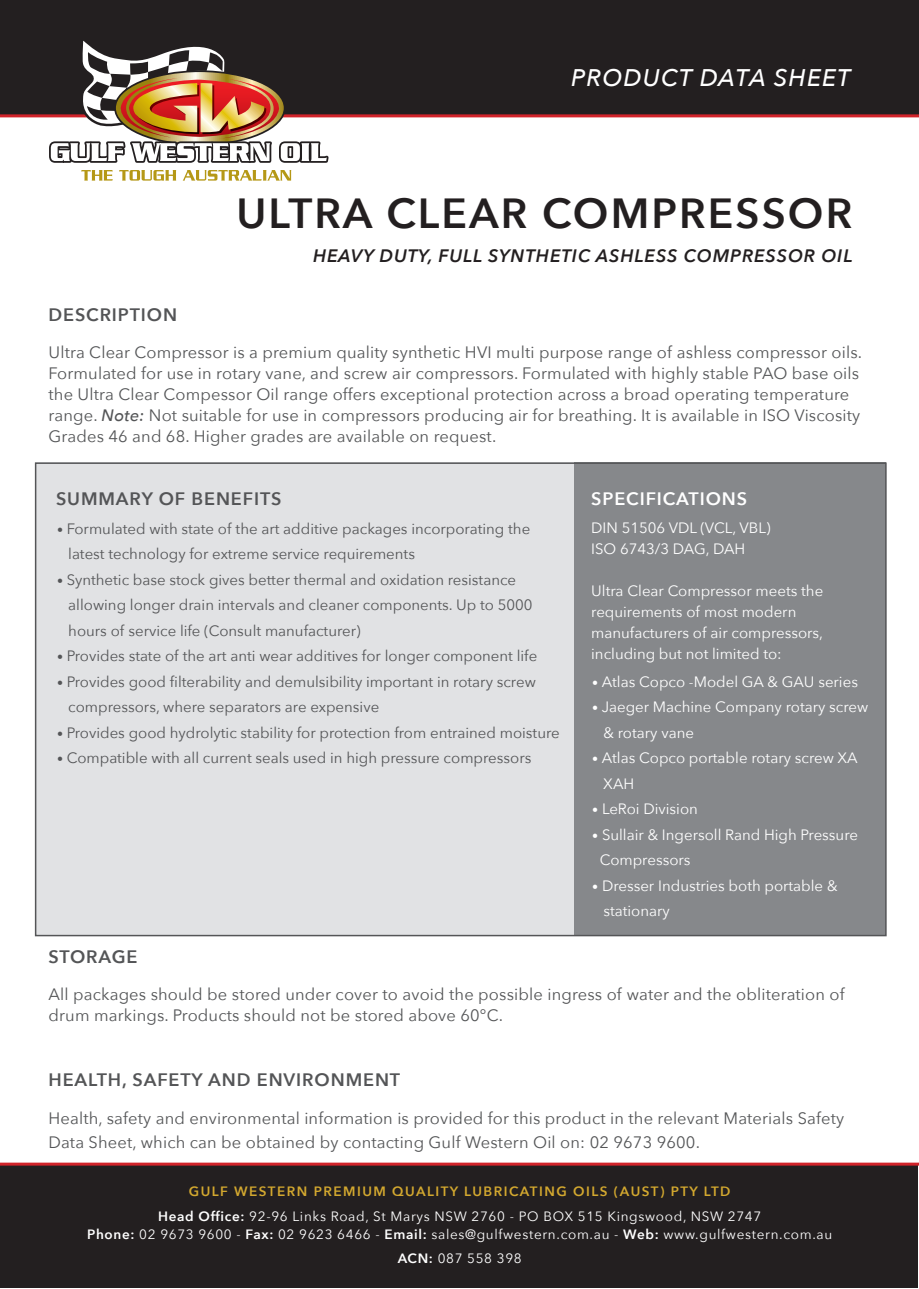
<style>
.page{position:relative;width:919px;height:1289px;background:#fff}
.page>*{position:absolute;margin:0;border:0;box-sizing:border-box;transform-origin:0 0}
.t1{font:600 42px "Avenir Next";letter-spacing:.05em;color:#231f20}
.t2{font:italic 500 24px "Avenir Next";letter-spacing:.05em;color:#fff}
.t3{font:600 18px "Avenir Next";letter-spacing:.05em;color:#545557}
.t4{font:italic 600 18px "Avenir Next";letter-spacing:.05em;color:#231f20}
.t5{font:600 18px "Avenir Next";letter-spacing:.05em;color:#fff}
.t6{font:16.5px/21px "Avenir Next";letter-spacing:.01em;color:#545557}
.t7{font:15px/25.5px "Avenir Next";color:#545557}
.t8{font:15px/25.5px "Avenir Next";color:#fff}
.t9{font:13.5px/24px "Avenir Next";letter-spacing:.05em;color:#fff;text-align:center}
.t10{font:600 13.5px "Avenir Next";letter-spacing:.11em;color:#d3a82f}
.s1{font-weight:500;font-style:italic}
.s2{font-size:12px}
.s3{font-weight:600}
</style>
<div class="page">
<div style="left:35px;top:462px;width:539px;height:473px;background:#e1e2e4"></div>
<div style="left:574px;top:462px;width:311px;height:473px;background:#86888b"></div>
<div style="left:1px;top:1163px;width:917px;height:125px;background:#231f20"></div>
<div style="left:0;top:0;width:918px;height:116px;background:#231f20"></div>
<hr style="left:0;top:1162px;width:918px;height:3px;background:#d1232a">
<hr style="left:0;top:114px;width:918px;height:3px;background:#d1232a">
<svg style="left:49px;top:40px;width:279px;height:141px"></svg>
<p class="t2" style="left:571px;top:57px;width:281px">PRODUCT DATA SHEET</p>
<p class="t1" style="left:236px;top:177px;width:617px">ULTRA CLEAR COMPRESSOR</p>
<p class="t4" style="left:313px;top:240px;width:541px">HEAVY DUTY, FULL SYNTHETIC ASHLESS COMPRESSOR OIL</p>
<p class="t3" style="left:48px;top:299px;width:130px">DESCRIPTION</p>
<p class="t6" style="left:48px;top:341px;width:815px">Ultra Clear Compressor is a premium quality synthetic HVI multi purpose range of ashless compressor oils.<br>Formulated for use in rotary vane, and screw air compressors. Formulated with highly stable PAO base oils the Ultra Clear Compessor Oil range offers exceptional protection across a broad operating temperature range. <span class="s1">Note:</span> Not suitable for use in compressors producing air for breathing. It is available in ISO Viscosity Grades 46 and 68. Higher grades are available on request.</p>
<p class="t3" style="left:56px;top:483px;width:227px">SUMMARY OF BENEFITS</p>
<p class="t5" style="left:591px;top:483px;width:157px">SPECIFICATIONS</p>
<p class="t8" style="left:591px;top:514px;width:181px">DIN 51506 VDL (VCL, VBL)</p>
<p class="t8" style="left:591px;top:535px;width:156px">ISO 6743/3 DAG, DAH</p>
<p class="t8" style="left:591px;top:580px;width:233px;line-height:21px">Ultra Clear Compressor meets the requirements of most modern manufacturers of air compressors,</p>
<p class="t8" style="left:591px;top:640px;width:192px">including but not limited to:</p>
<p class="t7" style="left:68px;top:515px;width:463px;text-indent:-11px"><span class="s2">•</span> Formulated with state of the art additive packages incorporating the latest technology for extreme service requirements</p>
<p class="t7" style="left:57px;top:566px;width:460px"><span class="s2">•</span> Synthetic base stock gives better thermal and oxidation resistance</p>
<p class="t7" style="left:68px;top:591px;width:466px">allowing longer drain intervals and cleaner components. Up to 5000</p>
<p class="t7" style="left:68px;top:617px;width:294px">hours of service life (Consult manufacturer)</p>
<p class="t7" style="left:57px;top:642px;width:482px"><span class="s2">•</span> Provides state of the art anti wear additives for longer component life</p>
<p class="t7" style="left:57px;top:668px;width:480px"><span class="s2">•</span> Provides good filterability and demulsibility important in rotary screw</p>
<p class="t7" style="left:68px;top:693px;width:312px">compressors, where separators are expensive</p>
<p class="t7" style="left:57px;top:719px;width:504px"><span class="s2">•</span> Provides good hydrolytic stability for protection from entrained moisture</p>
<p class="t7" style="left:57px;top:744px;width:476px"><span class="s2">•</span> Compatible with all current seals used in high pressure compressors</p>
<p class="t8" style="left:592px;top:668px;width:267px"><span class="s2">•</span> Atlas Copco -Model GA &amp; GAU series</p>
<p class="t8" style="left:603px;top:693px;width:266px;text-indent:-11px"><span class="s2">•</span> Jaeger Machine Company rotary screw &amp; rotary vane</p>
<p class="t8" style="left:603px;top:744px;width:256px;text-indent:-11px"><span class="s2">•</span> Atlas Copco portable rotary screw XA<br>XAH</p>
<p class="t8" style="left:592px;top:795px;width:107px"><span class="s2">•</span> LeRoi Division</p>
<p class="t8" style="left:599px;top:821px;width:260px;text-indent:-8px"><span class="s2">•</span> Sullair &amp; Ingersoll Rand High Pressure<br>Compressors</p>
<p class="t8" style="left:603px;top:872px;width:235px;text-indent:-11px"><span class="s2">•</span> Dresser Industries both portable &amp; stationary</p>
<p class="t3" style="left:48px;top:941px;width:91px">STORAGE</p>
<p class="t6" style="left:48px;top:983px;width:797px">All packages should be stored under cover to avoid the possible ingress of water and the obliteration of drum markings. Products should not be stored above 60°C.</p>
<p class="t3" style="left:48px;top:1064px;width:353px">HEALTH, SAFETY AND ENVIRONMENT</p>
<p class="t6" style="left:48px;top:1105px;width:797px;line-height:24px">Health, safety and environmental information is provided for this product in the relevant Materials Safety<br>Data Sheet, which can be obtained by contacting Gulf Western Oil on: 02 9673 9600.</p>
<p class="t10" style="left:189px;top:1179px;width:543px">GULF WESTERN PREMIUM QUALITY LUBRICATING OILS (AUST) PTY LTD</p>
<p class="t9" style="left:158px;top:1203px;width:604px"><span class="s3">Head Office:</span> 92-96 Links Road, St Marys NSW 2760 - PO BOX 515 Kingswood, NSW 2747</p>
<p class="t9" style="left:87px;top:1221px;width:746px"><span class="s3">Phone:</span> 02 9673 9600 - <span class="s3">Fax:</span> 02 9623 6466 - <span class="s3">Email:</span> sales@gulfwestern.com.au - <span class="s3">Web:</span> www.gulfwestern.com.au<br><span class="s3">ACN:</span> 087 558 398</p>
</div>
